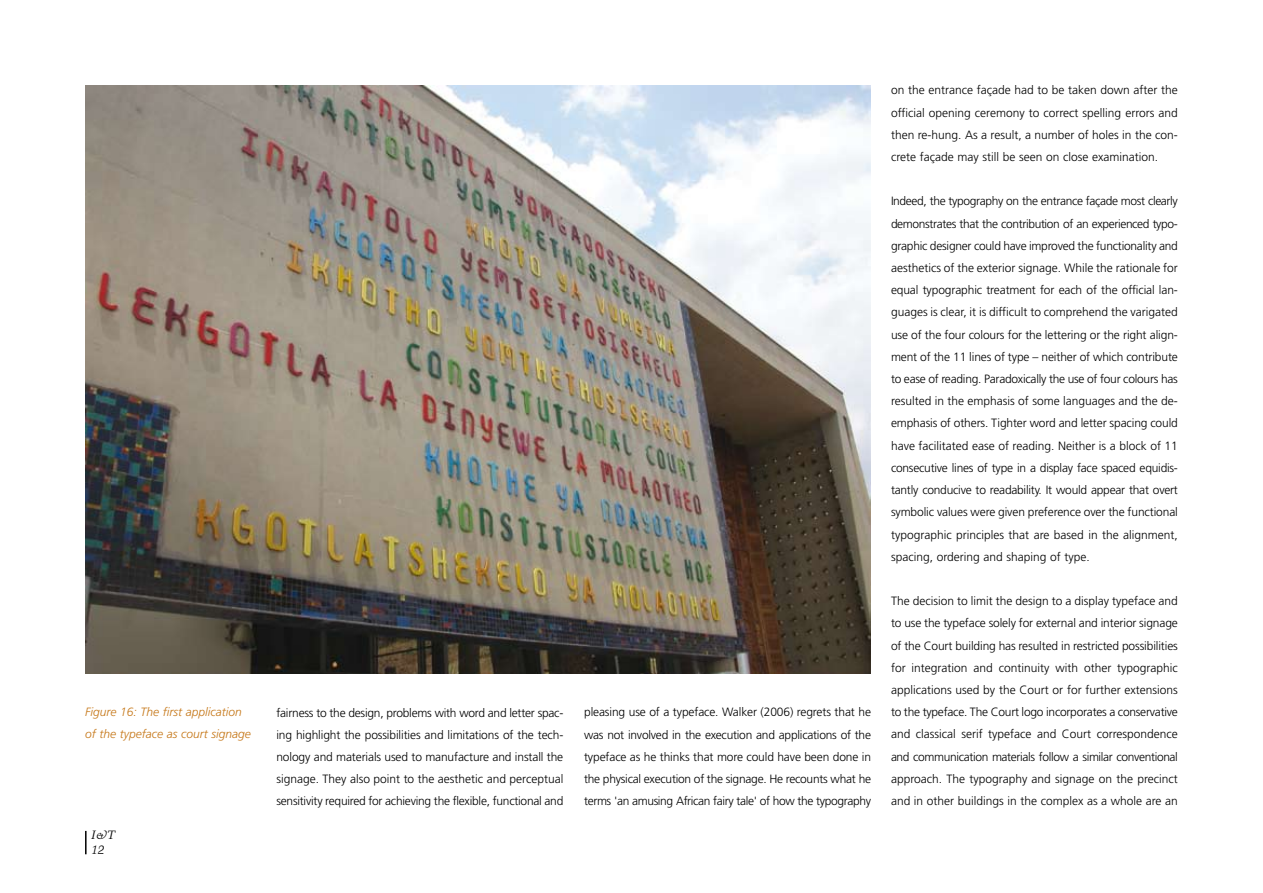
<style>
.page{position:relative;width:1263px;height:893px;background:#fff}
.page>*{position:absolute;margin:0;border:0;box-sizing:border-box;transform-origin:0 0}
.t1{font:300 12px/22.2px "Frutiger";color:#000;text-align:justify}
.t2{font:italic 300 12px/22.2px "Frutiger";color:#c57616}
.t3{font:italic 12px/15px "Trump Mediaeval";color:#000}
</style>
<div class="page">
<hr style="left:85px;top:831px;width:2px;height:23px;background:#000">
<img style="left:85px;top:85px;width:785px;height:589px">
<p class="t2" style="left:85px;top:701px;width:167px">Figure 16: The first application of the typeface as court signage</p>
<p class="t3" style="left:91px;top:827px;width:26px">I&amp;T<br>12</p>
<p class="t1" style="left:276px;top:701px;width:288px">fairness to the design, problems with word and letter spac&shy;ing highlight the possibilities and limitations of the tech&shy;nology and materials used to manufacture and install the signage. They also point to the aesthetic and perceptual sensitivity required for achieving the flexible, functional and</p>
<p class="t1" style="left:584px;top:701px;width:288px">pleasing use of a typeface. Walker (2006) regrets that he was not involved in the execution and applications of the typeface as he thinks that more could have been done in the physical execution of the signage. He recounts what he terms 'an amusing African fairy tale' of how the typography</p>
<p class="t1" style="left:891px;top:79px;width:288px">on the entrance façade had to be taken down after the official opening ceremony to correct spelling errors and then re-hung. As a result, a number of holes in the con&shy;crete façade may still be seen on close examination.</p>
<p class="t1" style="left:891px;top:190px;width:288px">Indeed, the typography on the entrance façade most clearly demonstrates that the contribution of an experienced typo&shy;graphic designer could have improved the functionality and aesthetics of the exterior signage. While the rationale for equal typographic treatment for each of the official lan&shy;guages is clear, it is difficult to comprehend the varigated use of the four colours for the lettering or the right align&shy;ment of the 11 lines of type – neither of which contribute to ease of reading. Paradoxically the use of four colours has resulted in the emphasis of some languages and the de&shy;emphasis of others. Tighter word and letter spacing could have facilitated ease of reading. Neither is a block of 11 consecutive lines of type in a display face spaced equidis&shy;tantly conducive to readability. It would appear that overt symbolic values were given preference over the functional typographic principles that are based in the alignment, spacing, ordering and shaping of type.</p>
<p class="t1" style="left:891px;top:590px;width:288px">The decision to limit the design to a display typeface and to use the typeface solely for external and interior signage of the Court building has resulted in restricted possibilities for integration and continuity with other typographic applications used by the Court or for further extensions to the typeface. The Court logo incorporates a conservative and classical serif typeface and Court correspondence and communication materials follow a similar conventional approach. The typography and signage on the precinct and in other buildings in the complex as a whole are an</p>
</div>
